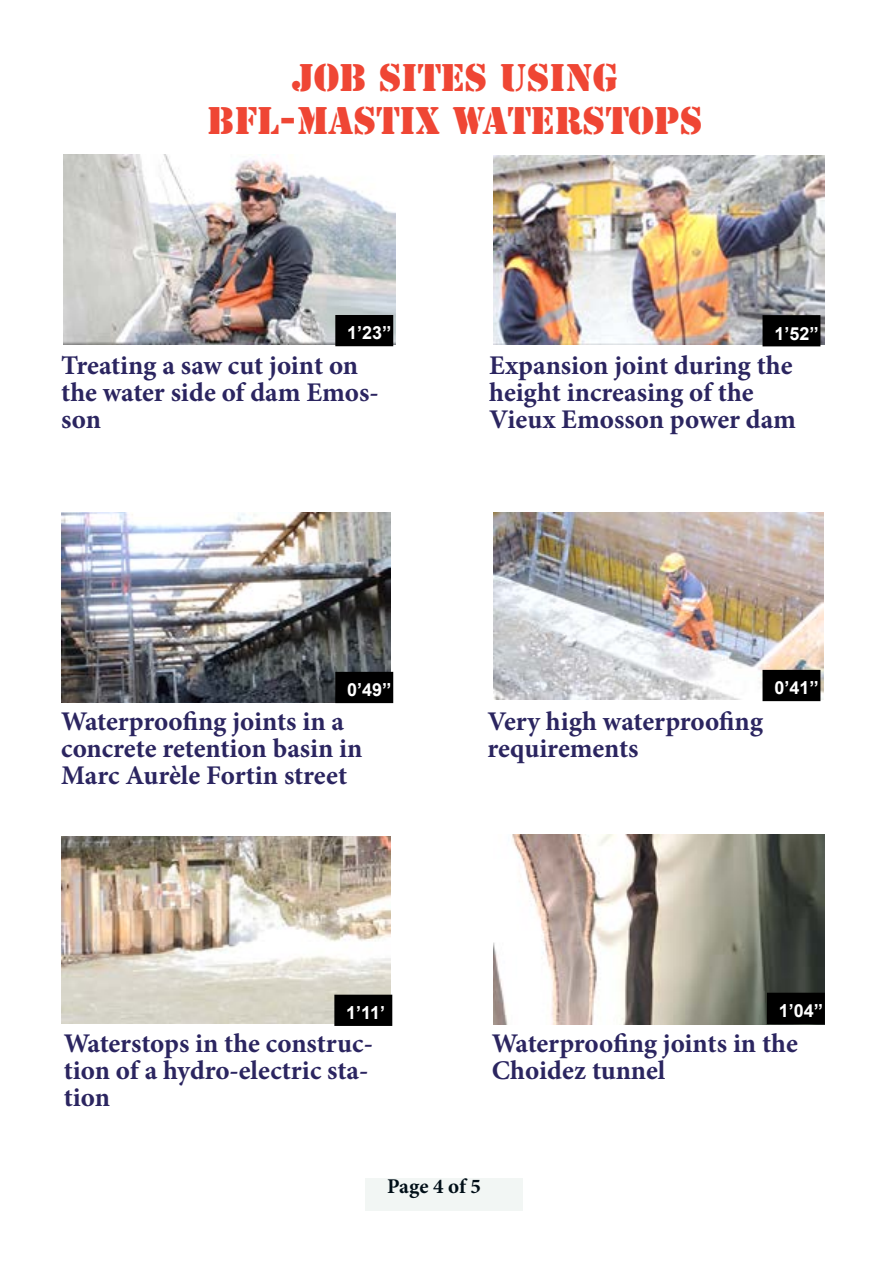
<style>
.page{position:relative;width:893px;height:1263px;background:#fff}
.page>*{position:absolute;margin:0;border:0;box-sizing:border-box;transform-origin:0 0}
.t1{font:36px/43.2px "Stencil Std";color:#ef4634;text-align:center}
.t2{font:700 27px/27px "Minion Pro";color:#2b2560}
.t3{font:700 21px "Minion Pro";letter-spacing:-.005em;color:#000e17}
.t4{font:700 18px "Arial";color:#fff}
</style>
<div class="page">
<div style="left:365px;top:1178px;width:158px;height:33px;background:#f2f6f4"></div>
<img style="left:64px;top:155px;width:331px;height:189px">
<img style="left:493px;top:155px;width:332px;height:190px">
<img style="left:61px;top:513px;width:330px;height:189px">
<img style="left:493px;top:513px;width:330px;height:186px">
<img style="left:493px;top:835px;width:332px;height:189px">
<img style="left:61px;top:836px;width:330px;height:188px">
<div style="left:336px;top:316px;width:56px;height:29px;background:#000"></div>
<div style="left:335px;top:315px;width:58px;height:31px;border:2px solid #000"></div>
<div style="left:763px;top:316px;width:56px;height:29px;background:#000"></div>
<div style="left:762px;top:315px;width:58px;height:31px;border:2px solid #000"></div>
<div style="left:336px;top:673px;width:56px;height:29px;background:#000"></div>
<div style="left:335px;top:672px;width:58px;height:31px;border:2px solid #000"></div>
<div style="left:763px;top:671px;width:56px;height:29px;background:#000"></div>
<div style="left:762px;top:670px;width:58px;height:31px;border:2px solid #000"></div>
<div style="left:335px;top:995px;width:56px;height:30px;background:#000"></div>
<div style="left:334px;top:995px;width:58px;height:31px;border:2px solid #000"></div>
<div style="left:768px;top:993px;width:56px;height:30px;background:#000"></div>
<div style="left:767px;top:993px;width:58px;height:31px;border:2px solid #000"></div>
<h1 class="t1" style="left:207px;top:56px;width:497px">JOB SITES USING<br>BFL-MASTIX WATERSTOPS</h1>
<p class="t4" style="left:347px;top:321px;width:46px">1’23’’</p>
<p class="t4" style="left:774px;top:321px;width:46px">1’52’’</p>
<p class="t2" style="left:61px;top:352px;width:319px">Treating a saw cut joint on the water side of dam Emos&shy;son</p>
<p class="t2" style="left:489px;top:352px;width:308px">Expansion joint during the height increasing of the<br>Vieux Emosson power dam</p>
<p class="t4" style="left:347px;top:678px;width:46px">0’49’’</p>
<p class="t4" style="left:774px;top:676px;width:46px">0’41’’</p>
<p class="t2" style="left:61px;top:707px;width:303px">Waterproofing joints in a concrete retention basin in<br>Marc Aurèle Fortin street</p>
<p class="t2" style="left:487px;top:707px;width:277px">Very high waterproofing requirements</p>
<p class="t4" style="left:346px;top:1001px;width:41px">1’11’</p>
<p class="t4" style="left:779px;top:999px;width:46px">1’04’’</p>
<p class="t2" style="left:64px;top:1029px;width:311px">Waterstops in the construc&shy;tion of a hydro-electric sta&shy;tion</p>
<p class="t2" style="left:492px;top:1029px;width:308px">Waterproofing joints in the<br>Choidez tunnel</p>
<p class="t3" style="left:387px;top:1172px;width:95px">Page 4 of 5</p>
</div>
